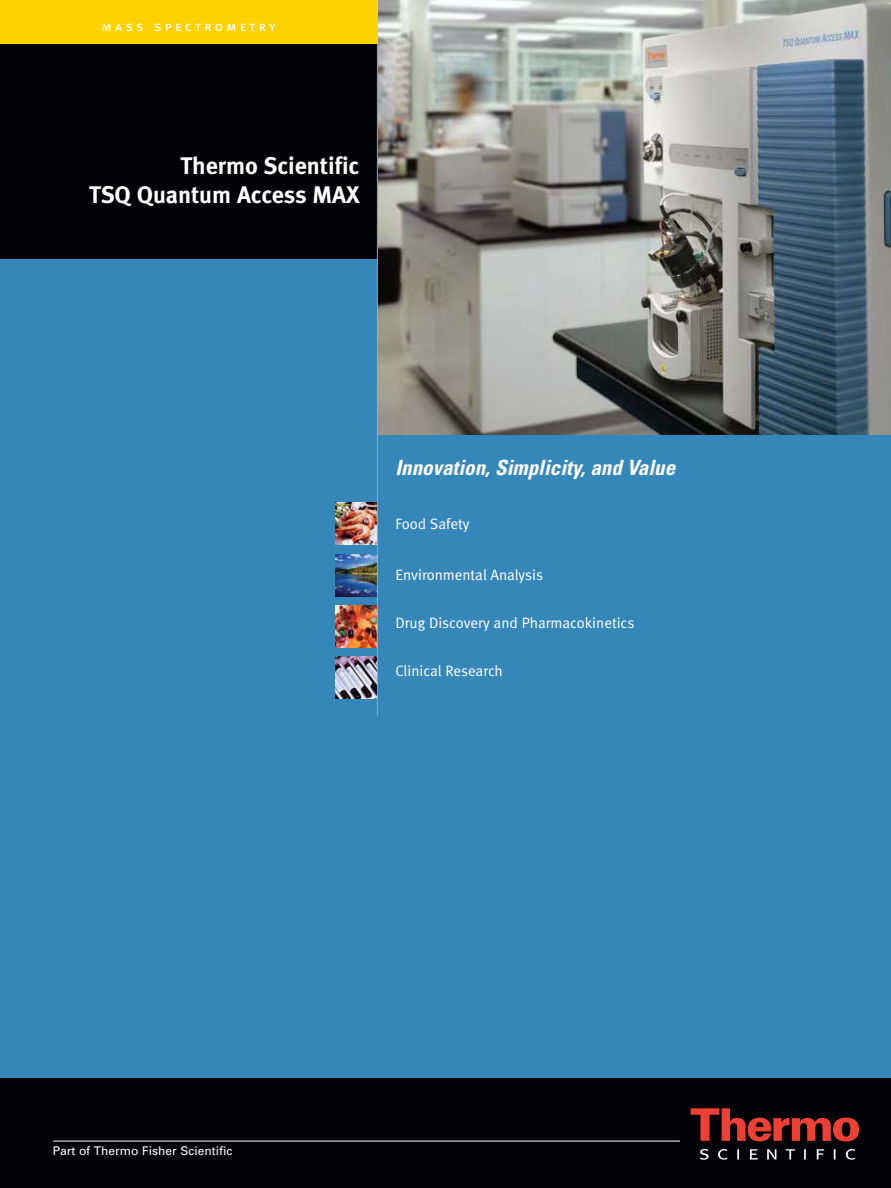
<style>
.page{position:relative;width:891px;height:1188px;background:#3687b9}
.page>*{position:absolute;margin:0;border:0;box-sizing:border-box;transform-origin:0 0}
.t1{font:24px/28.5px "Meta Bold LF";color:#fff;text-align:right}
.t2{font:italic 700 condensed 21px "Univers";color:#fff}
.t3{font:15px "Meta Normal LF";color:#fff}
.t4{font:13.5px "Meta Book LF Caps";letter-spacing:.245em;color:#fff}
.t5{font:12px "Univers";color:#fff}
</style>
<div class="page">
<img style="left:377px;top:0;width:514px;height:435px">
<div style="left:0;top:43px;width:377px;height:216px;background:#010205"></div>
<img style="left:335px;top:503px;width:42px;height:42px">
<img style="left:335px;top:554px;width:42px;height:42px">
<img style="left:335px;top:605px;width:42px;height:42px">
<img style="left:335px;top:656px;width:42px;height:42px">
<div style="left:0;top:0;width:377px;height:43px;background:#ffd200"></div>
<hr style="left:377px;top:43px;width:1px;height:673px;background:#84acd0">
<div style="left:0;top:1078px;width:891px;height:110px;background:#010205"></div>
<svg style="left:691px;top:1108px;width:168px;height:33px"></svg>
<svg style="left:700px;top:1149px;width:155px;height:11px"></svg>
<hr style="left:53px;top:1141px;width:627px;height:1px;background:#fff">
<p class="t4" style="left:102px;top:18px;width:175px">mass spectrometry</p>
<h1 class="t1" style="left:89px;top:152px;width:272px">Thermo Scientific<br>TSQ Quantum Access MAX</h1>
<h2 class="t2" style="left:395px;top:460px;width:285px">Innovation,Simplicity,and Value</h2>
<p class="t3" style="left:395px;top:518px;width:76px">Food Safety</p>
<p class="t3" style="left:395px;top:569px;width:149px">Environmental Analysis</p>
<p class="t3" style="left:395px;top:617px;width:241px">Drug Discovery and Pharmacokinetics</p>
<p class="t3" style="left:395px;top:665px;width:109px">Clinical Research</p>
<p class="t5" style="left:53px;top:1146px;width:181px">Part of Thermo Fisher Scientific</p>
</div>
